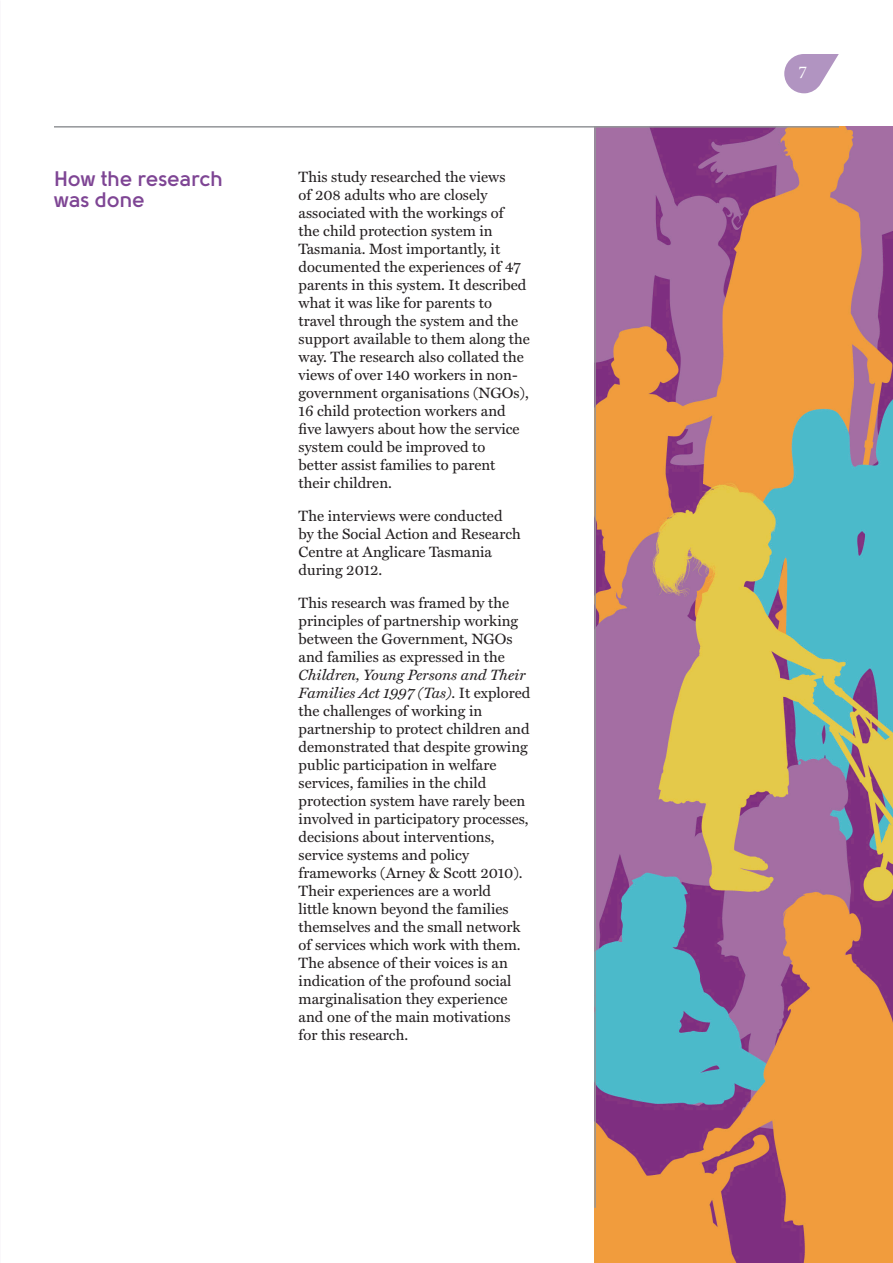
<style>
.page{position:relative;width:893px;height:1263px;background:#fff}
.page>*{position:absolute;margin:0;border:0;box-sizing:border-box;transform-origin:0 0}
.Heading_3_child_sa{font:700 21px/21px "Solomon";color:#7e4594}
.t1{font:18px "Minion Pro";color:#fff}
.body_child{font:15px/18px "Miller Text";color:#231f20}
.s1{font-style:italic}
</style>
<div class="page">
<img style="left:594px;top:126px;width:299px;height:1137px">
<hr style="left:594px;top:126px;width:2px;height:1082px;background:#939598">
<hr style="left:54px;top:126px;width:785px;height:2px;background:#939598">
<svg style="left:784px;top:54px;width:55px;height:39px"></svg>
<p class="Heading_3_child_sa" style="left:54px;top:168px;width:171px">How the research was done</p>
<p class="body_child" style="left:299px;top:168px;width:233px">This study researched the views<br>of 208 adults who are closely associated with the workings of<br>the child protection system in<br>Tasmania. Most importantly, it documented the experiences of 47 parents in this system. It described what it was like for parents to travel through the system and the support available to them along the way. The research also collated the views of over 140 workers in non&shy;government organisations (NGOs),<br>16 child protection workers and five lawyers about how the service system could be improved to<br>better assist families to parent their children.</p>
<p class="body_child" style="left:299px;top:507px;width:224px">The interviews were conducted by the Social Action and Research<br>Centre at Anglicare Tasmania during 2012.</p>
<p class="body_child" style="left:299px;top:594px;width:233px">This research was framed by the principles of partnership working between the Government, NGOs and families as expressed in the<br><span class="s1">Children, Young Persons and Their<br>Families Act 1997 (Tas)</span>. It explored the challenges of working in partnership to protect children and demonstrated that despite growing public participation in welfare services, families in the child protection system have rarely been involved in participatory processes, decisions about interventions, service systems and policy frameworks (Arney &amp; Scott 2010).<br>Their experiences are a world<br>little known beyond the families themselves and the small network of services which work with them.<br>The absence of their voices is an indication of the profound social marginalisation they experience and one of the main motivations for this research.</p>
<p class="t1" style="left:798px;top:60px;width:10px">7</p>
</div>
